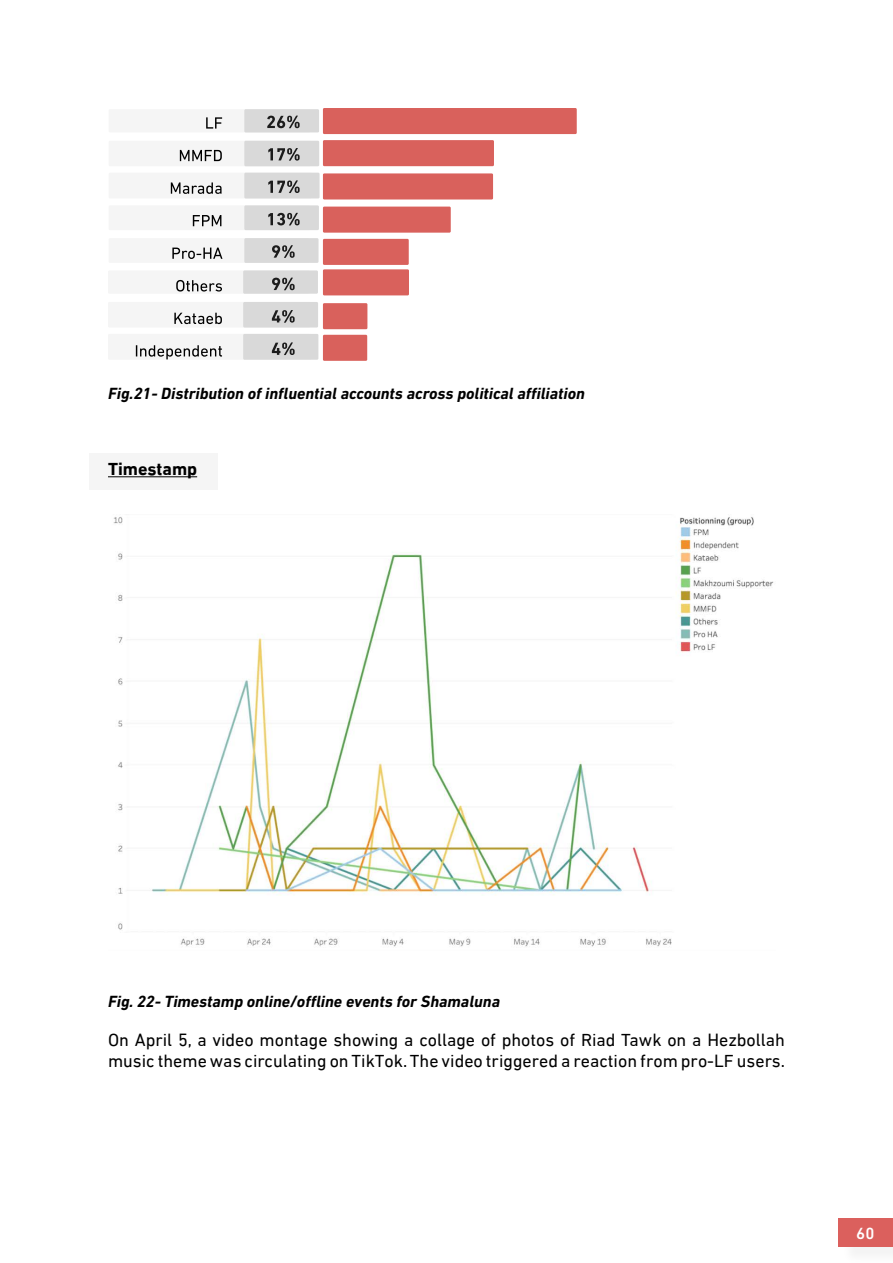
<style>
.page{position:relative;width:893px;height:1263px;background:#fff}
.page>*{position:absolute;margin:0;border:0;box-sizing:border-box;transform-origin:0 0}
.t1{font:18px/20.7px "DIN Next LTW23";color:#000}
.t2{font:700 18px "DIN Next LTW23";color:#000}
.t3{font:italic 700 16.5px "DIN Next LT Pro";color:#000}
.t4{font:500 16.5px "DIN Next LT Pro";color:#fff}
</style>
<div class="page">
<div style="left:841px;top:1221px;width:52px;height:42px;background:#f8f8f8"></div>
<div style="left:839px;top:1218px;width:54px;height:29px;background:#db605d"></div>
<div style="left:89px;top:453px;width:128px;height:36px;background:#f5f5f5"></div>
<hr style="left:108px;top:476px;width:89px;height:1px;background:#000">
<div style="left:109px;top:109px;width:201px;height:23px;background:#f5f5f5"></div>
<div style="left:109px;top:141px;width:202px;height:25px;background:#f5f5f5"></div>
<div style="left:109px;top:173px;width:203px;height:25px;background:#f5f5f5"></div>
<div style="left:109px;top:205px;width:201px;height:25px;background:#f5f5f5"></div>
<div style="left:109px;top:238px;width:200px;height:25px;background:#f5f5f5"></div>
<div style="left:244px;top:109px;width:75px;height:23px;background:#d9d9d9"></div>
<div style="left:244px;top:141px;width:75px;height:25px;background:#d9d9d9"></div>
<div style="left:244px;top:173px;width:76px;height:25px;background:#d9d9d9"></div>
<div style="left:244px;top:205px;width:75px;height:25px;background:#d9d9d9"></div>
<div style="left:244px;top:238px;width:75px;height:25px;background:#d9d9d9"></div>
<div style="left:108px;top:270px;width:202px;height:24px;background:#f5f5f5"></div>
<div style="left:108px;top:302px;width:202px;height:25px;background:#f5f5f5"></div>
<div style="left:108px;top:334px;width:203px;height:26px;background:#f5f5f5"></div>
<div style="left:243px;top:270px;width:75px;height:24px;background:#d9d9d9"></div>
<div style="left:243px;top:302px;width:75px;height:25px;background:#d9d9d9"></div>
<div style="left:243px;top:334px;width:75px;height:26px;background:#d9d9d9"></div>
<svg style="left:206px;top:117px;width:16px;height:12px"></svg>
<svg style="left:180px;top:150px;width:42px;height:11px"></svg>
<svg style="left:171px;top:182px;width:51px;height:12px"></svg>
<svg style="left:193px;top:215px;width:28px;height:11px"></svg>
<svg style="left:172px;top:248px;width:50px;height:11px"></svg>
<svg style="left:176px;top:280px;width:46px;height:12px"></svg>
<svg style="left:174px;top:313px;width:48px;height:11px"></svg>
<svg style="left:136px;top:345px;width:86px;height:14px"></svg>
<div style="left:323px;top:108px;width:254px;height:26px;background:#d9615c"></div>
<div style="left:323px;top:140px;width:171px;height:26px;background:#d9615c"></div>
<div style="left:323px;top:173px;width:170px;height:26px;background:#d9615c"></div>
<div style="left:323px;top:207px;width:128px;height:26px;background:#d9615c"></div>
<div style="left:323px;top:239px;width:86px;height:26px;background:#d9615c"></div>
<div style="left:323px;top:269px;width:86px;height:26px;background:#d9615c"></div>
<div style="left:323px;top:303px;width:44px;height:26px;background:#d9615c"></div>
<div style="left:323px;top:335px;width:44px;height:26px;background:#d9615c"></div>
<svg style="left:267px;top:116px;width:33px;height:12px"></svg>
<svg style="left:268px;top:148px;width:32px;height:13px"></svg>
<svg style="left:268px;top:180px;width:32px;height:13px"></svg>
<svg style="left:268px;top:213px;width:32px;height:12px"></svg>
<svg style="left:272px;top:245px;width:23px;height:13px"></svg>
<svg style="left:272px;top:278px;width:23px;height:12px"></svg>
<svg style="left:272px;top:310px;width:23px;height:13px"></svg>
<svg style="left:272px;top:342px;width:23px;height:13px"></svg>
<img style="left:113px;top:517px;width:661px;height:430px">
<p class="t3" style="left:108px;top:383px;width:478px">Fig.21- Distribution of influential accounts across political affiliation</p>
<p class="t2" style="left:108px;top:459px;width:91px">Timestamp</p>
<p class="t3" style="left:108px;top:991px;width:394px">Fig. 22- Timestamp online/offline events for Shamaluna</p>
<p class="t1" style="left:108px;top:1030px;width:678px">On April 5, a video montage showing a collage of photos of Riad Tawk on a Hezbollah music theme was circulating on TikTok.The video triggered a reaction from pro-LF users.</p>
<p class="t4" style="left:856px;top:1223px;width:20px">60</p>
</div>
